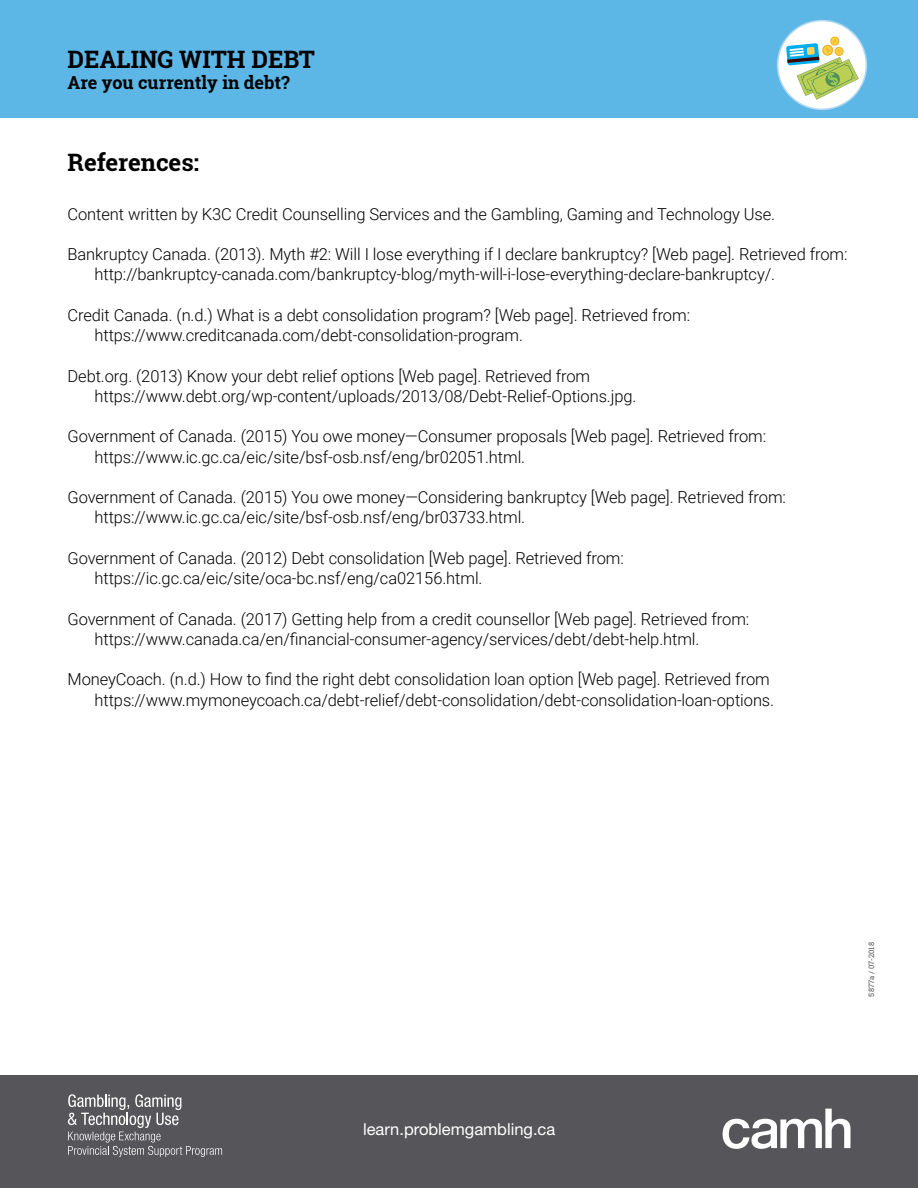
<style>
.page{position:relative;width:918px;height:1188px;background:#fff}
.page>*{position:absolute;margin:0;border:0;box-sizing:border-box;transform-origin:0 0}
.t1{font:700 24px "Roboto Slab";color:#000}
.t2{font:700 18px "Roboto Slab";color:#000}
.t3{font:300 16.5px/20.2px "Roboto";letter-spacing:-.005em;color:#000}
.t4{font:16.5px "Helvetica Neue LT Std";color:#fff}
.t5{font:7.5px "Roboto Slab";letter-spacing:.015em;color:#56565a}
</style>
<div class="page">
<div style="left:0;top:1075px;width:918px;height:113px;background:#56565a"></div>
<svg style="left:723px;top:1109px;width:127px;height:40px"></svg>
<div style="left:0;top:0;width:918px;height:118px;background:#5cb7e7"></div>
<div style="left:778px;top:21px;width:88px;height:88px;background:#fff;border-radius:50%"></div>
<div style="left:777px;top:20px;width:90px;height:90px;border:2px solid #afd6f2;border-radius:50%"></div>
<svg style="left:786px;top:36px;width:73px;height:64px"></svg>
<svg style="left:68px;top:1094px;width:154px;height:63px"></svg>
<h1 class="t1" style="left:68px;top:43px;width:249px">DEALING WITH DEBT</h1>
<p class="t2" style="left:68px;top:70px;width:224px">Are you currently in debt?</p>
<h1 class="t1" style="left:68px;top:146px;width:133px">References:</h1>
<p class="t3" style="left:68px;top:203px;width:709px">Content written by K3C Credit Counselling Services and the Gambling, Gaming and Technology Use.</p>
<p class="t3" style="left:94px;top:243px;width:755px;text-indent:-27px">Bankruptcy Canada. (2013). Myth #2: Will I lose everything if I declare bankruptcy? [Web page]. Retrieved from: http://bankruptcy-canada.com/bankruptcy-blog/myth-will-i-lose-everything-declare-bankruptcy/.</p>
<p class="t3" style="left:94px;top:304px;width:597px;text-indent:-27px">Credit Canada. (n.d.) What is a debt consolidation program? [Web page]. Retrieved from: https://www.creditcanada.com/debt-consolidation-program.</p>
<p class="t3" style="left:94px;top:365px;width:544px;text-indent:-27px">Debt.org. (2013) Know your debt relief options [Web page]. Retrieved from https://www.debt.org/wp-content/uploads/2013/08/Debt-Relief-Options.jpg.</p>
<p class="t3" style="left:95px;top:426px;width:673px;text-indent:-27px">Government of Canada. (2015) You owe money—Consumer proposals [Web page]. Retrieved from: https://www.ic.gc.ca/eic/site/bsf-osb.nsf/eng/br02051.html.</p>
<p class="t3" style="left:95px;top:486px;width:693px;text-indent:-27px">Government of Canada. (2015) You owe money—Considering bankruptcy [Web page]. Retrieved from: https://www.ic.gc.ca/eic/site/bsf-osb.nsf/eng/br03733.html.</p>
<p class="t3" style="left:95px;top:547px;width:531px;text-indent:-27px">Government of Canada. (2012) Debt consolidation [Web page]. Retrieved from: https://ic.gc.ca/eic/site/oca-bc.nsf/eng/ca02156.html.</p>
<p class="t3" style="left:95px;top:608px;width:656px;text-indent:-27px">Government of Canada. (2017) Getting help from a credit counsellor [Web page]. Retrieved from: https://www.canada.ca/en/financial-consumer-agency/services/debt/debt-help.html.</p>
<p class="t3" style="left:68px;top:669px;width:708px;text-align:right">MoneyCoach. (n.d.) How to find the right debt consolidation loan option [Web page]. Retrieved from https://www.mymoneycoach.ca/debt-relief/debt-consolidation/debt-consolidation-loan-options.</p>
<p class="t4" style="left:363px;top:1119px;width:194px">learn.problemgambling.ca</p>
<p class="t5" style="left:866px;top:997px;width:56px;rotate:-90deg">5877a / 07-2018</p>
</div>
